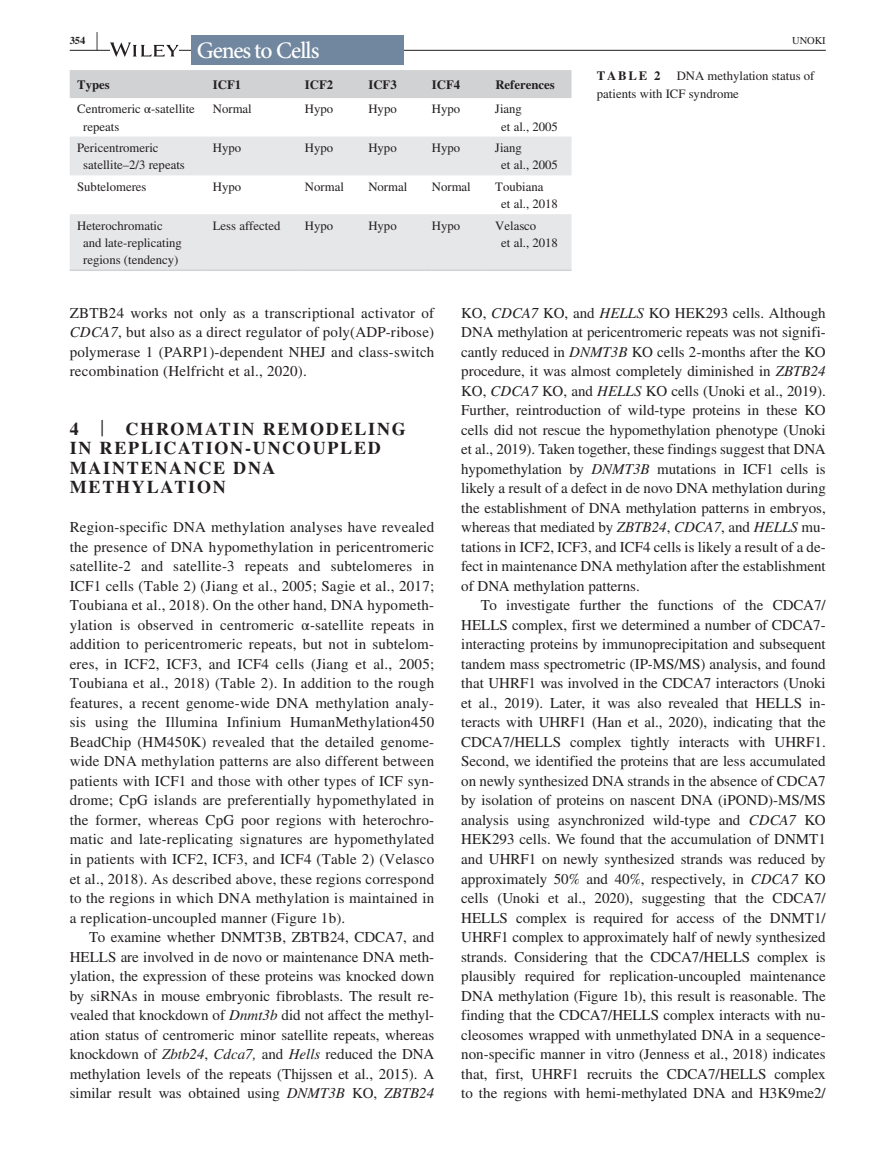
<style>
.page{position:relative;width:893px;height:1174px;background:#fff}
.page>*{position:absolute;margin:0;border:0;box-sizing:border-box;transform-origin:0 0}
.t1{font:700 25.95px "STIX";color:#231f20;scale:.36 1}
.t2{font:500 23.7px "Minion Pro";letter-spacing:-.045em;color:#fff}
.t3{font:700 18px/19.5px "STIX";letter-spacing:.1em;color:#231f20}
.t4{font:15px/19.5px "STIX";color:#231f20;text-align:justify}
.t5{font:12.75px/17.2px "STIX";color:#231f20}
.t6{font:700 12.75px "STIX";color:#231f20}
.t7{font:10.5px "STIX";color:#231f20}
.t8{font:700 10.5px "STIX";color:#231f20}
.s1{font-style:italic}
.s2{font-weight:400;font-size:23.7px}
</style>
<div class="page">
<hr style="left:70px;top:50px;width:756px;height:1px;background:#231f20">
<svg style="left:110px;top:42px;width:69px;height:15px"></svg>
<div style="left:191px;top:35px;width:213px;height:30px;background:#7187a0"></div>
<div style="left:70px;top:70px;width:501px;height:28px;background:#d1d2d4"></div>
<svg style="left:70px;top:136px;width:501px;height:133px;fill:#e6e7e9"></svg>
<hr style="left:70px;top:269px;width:135px;height:2px;background:#d1d2d4">
<hr style="left:205px;top:269px;width:92px;height:2px;background:#d1d2d4">
<hr style="left:297px;top:269px;width:64px;height:2px;background:#d1d2d4">
<hr style="left:361px;top:269px;width:63px;height:2px;background:#d1d2d4">
<hr style="left:424px;top:269px;width:64px;height:2px;background:#d1d2d4">
<hr style="left:488px;top:269px;width:83px;height:2px;background:#d1d2d4">
<p class="t8" style="left:70px;top:34px;width:17px">354</p>
<h1 class="t1" style="left:96px;top:26px;width:7px">|</h1>
<h2 class="t2" style="left:197px;top:34px;width:124px">Genes to Cells</h2>
<p class="t6" style="left:77px;top:77px;width:34px">Types</p>
<p class="t6" style="left:213px;top:77px;width:30px">ICF1</p>
<p class="t6" style="left:305px;top:77px;width:30px">ICF2</p>
<p class="t6" style="left:368px;top:77px;width:30px">ICF3</p>
<p class="t6" style="left:432px;top:77px;width:30px">ICF4</p>
<p class="t6" style="left:495px;top:77px;width:61px">References</p>
<p class="t5" style="left:83px;top:101px;width:113px;text-indent:-6px">Centromeric α-satellite repeats</p>
<p class="t5" style="left:213px;top:101px;width:40px">Normal</p>
<p class="t5" style="left:305px;top:101px;width:30px">Hypo</p>
<p class="t5" style="left:368px;top:101px;width:30px">Hypo</p>
<p class="t5" style="left:432px;top:101px;width:30px">Hypo</p>
<p class="t5" style="left:501px;top:101px;width:58px;text-indent:-6px">Jiang<br>et al., 2005</p>
<p class="t5" style="left:83px;top:140px;width:103px;text-indent:-6px">Pericentromeric satellite–2/3 repeats</p>
<p class="t5" style="left:213px;top:140px;width:30px">Hypo</p>
<p class="t5" style="left:305px;top:140px;width:30px">Hypo</p>
<p class="t5" style="left:368px;top:140px;width:30px">Hypo</p>
<p class="t5" style="left:432px;top:140px;width:30px">Hypo</p>
<p class="t5" style="left:501px;top:140px;width:58px;text-indent:-6px">Jiang<br>et al., 2005</p>
<p class="t5" style="left:77px;top:179px;width:71px">Subtelomeres</p>
<p class="t5" style="left:213px;top:179px;width:30px">Hypo</p>
<p class="t5" style="left:305px;top:179px;width:40px">Normal</p>
<p class="t5" style="left:368px;top:179px;width:40px">Normal</p>
<p class="t5" style="left:432px;top:179px;width:40px">Normal</p>
<p class="t5" style="left:501px;top:179px;width:58px;text-indent:-6px">Toubiana<br>et al., 2018</p>
<p class="t5" style="left:83px;top:218px;width:100px;text-indent:-6px">Heterochromatic and late-replicating regions (tendency)</p>
<p class="t5" style="left:213px;top:218px;width:69px">Less affected</p>
<p class="t5" style="left:305px;top:218px;width:30px">Hypo</p>
<p class="t5" style="left:368px;top:218px;width:30px">Hypo</p>
<p class="t5" style="left:432px;top:218px;width:30px">Hypo</p>
<p class="t5" style="left:501px;top:218px;width:58px;text-indent:-6px">Velasco<br>et al., 2018</p>
<p class="t7" style="left:792px;top:33px;width:35px">UNOKI</p>
<p class="t6" style="left:597px;top:68px;width:65px">TABLE 2</p>
<p class="t5" style="left:597px;top:67px;width:219px;line-height:18px;text-indent:80px">DNA methylation status of patients with ICF syndrome</p>
<p class="t4" style="left:70px;top:304px;width:366px">ZBTB24 works not only as a transcriptional activator of <span class="s1">CDCA7</span>, but also as a direct regulator of poly(ADP-ribose) polymerase 1 (PARP1)-dependent NHEJ and class-switch recombination (Helfricht et al., 2020).</p>
<p class="t3" style="left:70px;top:419px;width:337px">4 <span class="s2">|</span> CHROMATIN REMODELING<br>IN REPLICATION-UNCOUPLED<br>MAINTENANCE DNA<br>METHYLATION</p>
<p class="t4" style="left:70px;top:518px;width:366px">Region-specific DNA methylation analyses have revealed the presence of DNA hypomethylation in pericentromeric satellite-2 and satellite-3 repeats and subtelomeres in ICF1 cells (Table 2) (Jiang et al., 2005; Sagie et al., 2017; Toubiana et al., 2018). On the other hand, DNA hypometh&shy;ylation is observed in centromeric α-satellite repeats in addition to pericentromeric repeats, but not in subtelom&shy;eres, in ICF2, ICF3, and ICF4 cells (Jiang et al., 2005; Toubiana et al., 2018) (Table 2). In addition to the rough features, a recent genome-wide DNA methylation analy&shy;sis using the Illumina Infinium HumanMethylation450<br>BeadChip (HM450K) revealed that the detailed genome&shy;wide DNA methylation patterns are also different between patients with ICF1 and those with other types of ICF syn&shy;drome; CpG islands are preferentially hypomethylated in the former, whereas CpG poor regions with heterochro&shy;matic and late-replicating signatures are hypomethylated in patients with ICF2, ICF3, and ICF4 (Table 2) (Velasco et al., 2018). As described above, these regions correspond to the regions in which DNA methylation is maintained in a replication-uncoupled manner (Figure 1b).</p>
<p class="t4" style="left:70px;top:928px;width:366px;text-indent:20px">To examine whether DNMT3B, ZBTB24, CDCA7, and HELLS are involved in de novo or maintenance DNA meth&shy;ylation, the expression of these proteins was knocked down by siRNAs in mouse embryonic fibroblasts. The result re&shy;vealed that knockdown of <span class="s1">Dnmt3b</span> did not affect the methyl&shy;ation status of centromeric minor satellite repeats, whereas knockdown of <span class="s1">Zbtb24</span>, <span class="s1">Cdca7,</span> and <span class="s1">Hells</span> reduced the DNA methylation levels of the repeats (Thijssen et al., 2015). A similar result was obtained using <span class="s1">DNMT3B</span> KO, <span class="s1">ZBTB24</span></p>
<p class="t4" style="left:461px;top:304px;width:366px">KO, <span class="s1">CDCA7</span> KO, and <span class="s1">HELLS</span> KO HEK293 cells. Although DNA methylation at pericentromeric repeats was not signifi&shy;cantly reduced in <span class="s1">DNMT3B</span> KO cells 2-months after the KO procedure, it was almost completely diminished in <span class="s1">ZBTB24<br></span>KO, <span class="s1">CDCA7</span> KO, and <span class="s1">HELLS</span> KO cells (Unoki et al., 2019).<br>Further, reintroduction of wild-type proteins in these KO cells did not rescue the hypomethylation phenotype (Unoki et al., 2019). Taken together, these findings suggest that DNA hypomethylation by <span class="s1">DNMT3B</span> mutations in ICF1 cells is likely a result of a defect in de novo DNA methylation during the establishment of DNA methylation patterns in embryos, whereas that mediated by <span class="s1">ZBTB24</span>, <span class="s1">CDCA7</span>, and <span class="s1">HELLS</span> mu&shy;tations in ICF2, ICF3, and ICF4 cells is likely a result of a de&shy;fect in maintenance DNA methylation after the establishment of DNA methylation patterns.</p>
<p class="t4" style="left:461px;top:596px;width:366px;text-indent:19px">To investigate further the functions of the CDCA7/ HELLS complex, first we determined a number of CDCA7- interacting proteins by immunoprecipitation and subsequent tandem mass spectrometric (IP-MS/MS) analysis, and found that UHRF1 was involved in the CDCA7 interactors (Unoki et al., 2019). Later, it was also revealed that HELLS in&shy;teracts with UHRF1 (Han et al., 2020), indicating that the CDCA7/HELLS complex tightly interacts with UHRF1.<br>Second, we identified the proteins that are less accumulated on newly synthesized DNA strands in the absence of CDCA7 by isolation of proteins on nascent DNA (iPOND)-MS/MS analysis using asynchronized wild-type and <span class="s1">CDCA7</span> KO HEK293 cells. We found that the accumulation of DNMT1 and UHRF1 on newly synthesized strands was reduced by approximately 50% and 40%, respectively, in <span class="s1">CDCA7</span> KO cells (Unoki et al., 2020), suggesting that the CDCA7/ HELLS complex is required for access of the DNMT1/ UHRF1 complex to approximately half of newly synthesized strands. Considering that the CDCA7/HELLS complex is plausibly required for replication-uncoupled maintenance DNA methylation (Figure 1b), this result is reasonable. The finding that the CDCA7/HELLS complex interacts with nu&shy;cleosomes wrapped with unmethylated DNA in a sequence&shy;non-specific manner in vitro (Jenness et al., 2018) indicates that, first, UHRF1 recruits the CDCA7/HELLS complex to the regions with hemi-methylated DNA and H3K9me2/</p>
</div>
